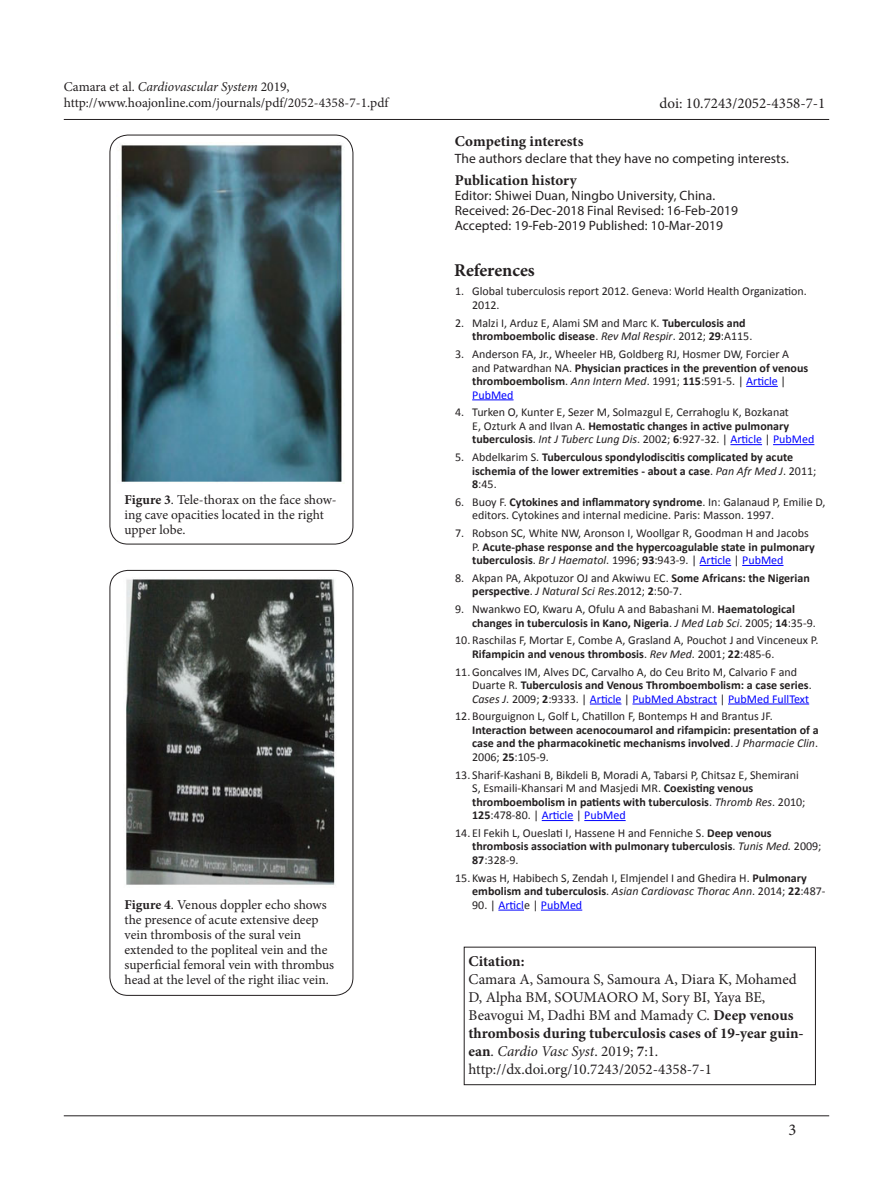
<style>
.page{position:relative;width:893px;height:1191px;background:#fff}
.page>*{position:absolute;margin:0;border:0;box-sizing:border-box;transform-origin:0 0}
.t1{font:700 18px "Minion Pro";letter-spacing:-.005em;color:#231f20}
.t2{font:16.5px "Minion Pro";color:#231f20}
.t3{font:15px/18px "Minion Pro";color:#231f20}
.t4{font:700 15px "Minion Pro";color:#231f20}
.t5{font:13.5px/15px "Minion Pro";color:#231f20}
.t6{font:13.5px/15px "Myriad Pro";letter-spacing:.005em;color:#231f20}
.t7{font:12px/13.5px "Calibri";color:#231f20}
.t8{font:700 12px/13.5px "Calibri";color:#231f20}
.t9{font:12px "Calibri";color:#00f}
.s1{font-style:italic}
.s2{font-weight:700}
.s3{color:#00f}
.s4{font-weight:400}
.s5{font-weight:400;font-style:italic}
.s6{color:#231f20}
</style>
<div class="page">
<hr style="left:64px;top:119px;width:765px;height:1px;background:#231f20">
<hr style="left:64px;top:1115px;width:765px;height:1px;background:#231f20">
<img style="left:120px;top:144px;width:222px;height:338px">
<div style="left:110px;top:135px;width:243px;height:409px;border:1px solid #231f20;border-radius:18px"></div>
<img style="left:126px;top:579px;width:209px;height:306px">
<div style="left:110px;top:570px;width:243px;height:425px;border:1px solid #231f20;border-radius:18px"></div>
<hr style="left:746px;top:386px;width:32px;height:1px;background:#00f">
<hr style="left:472px;top:399px;width:42px;height:1px;background:#00f">
<hr style="left:730px;top:444px;width:32px;height:1px;background:#00f">
<hr style="left:773px;top:444px;width:41px;height:1px;background:#00f">
<hr style="left:700px;top:565px;width:31px;height:1px;background:#00f">
<hr style="left:742px;top:565px;width:41px;height:1px;background:#00f">
<hr style="left:590px;top:703px;width:31px;height:1px;background:#00f">
<hr style="left:632px;top:703px;width:85px;height:1px;background:#00f">
<hr style="left:728px;top:703px;width:81px;height:1px;background:#00f">
<hr style="left:542px;top:820px;width:31px;height:1px;background:#00f">
<hr style="left:584px;top:820px;width:42px;height:1px;background:#00f">
<svg style="left:498px;top:909px;width:26px;height:1px"></svg>
<hr style="left:541px;top:909px;width:41px;height:1px;background:#00f">
<div style="left:464px;top:946px;width:352px;height:139px;border:1px solid #231f20"></div>
<p class="t5" style="left:64px;top:78px;width:326px;line-height:16.2px">Camara et al. <span class="s1">Cardiovascular System</span> 2019, http://www.hoajonline.com/journals/pdf/2052-4358-7-1.pdf</p>
<p class="t5" style="left:125px;top:492px;width:214px"><span class="s2">Figure 3</span>. Tele-thorax on the face show&shy;ing cave opacities located in the right upper lobe.</p>
<p class="t5" style="left:125px;top:897px;width:211px"><span class="s2">Figure 4</span>. Venous doppler echo shows the presence of acute extensive deep vein thrombosis of the sural vein extended to the popliteal vein and the superficial femoral vein with thrombus head at the level of the right iliac vein.</p>
<p class="t3" style="left:660px;top:94px;width:167px">doi: 10.7243/2052-4358-7-1</p>
<p class="t4" style="left:455px;top:131px;width:130px">Competing interests</p>
<p class="t6" style="left:455px;top:151px;width:336px">The authors declare that they have no competing interests.</p>
<p class="t4" style="left:455px;top:170px;width:124px">Publication history</p>
<p class="t6" style="left:455px;top:188px;width:285px">Editor: Shiwei Duan, Ningbo University, China.<br>Received: 26-Dec-2018 Final Revised: 16-Feb-2019<br>Accepted: 19-Feb-2019 Published: 10-Mar-2019</p>
<h1 class="t1" style="left:454px;top:257px;width:82px">References</h1>
<p class="t7" style="left:472px;top:285px;width:336px;text-indent:-17px">1. Global tuberculosis report 2012. Geneva: World Health Organization.<br>2012.</p>
<p class="t7" style="left:472px;top:316px;width:282px;text-indent:-17px">2. Malzi I, Arduz E, Alami SM and Marc K. <span class="s2">Tuberculosis and thromboembolic disease</span>. <span class="s1">Rev Mal Respir</span>. 2012; <span class="s2">29</span>:A115.</p>
<p class="t7" style="left:472px;top:347px;width:337px;text-indent:-17px">3. Anderson FA, Jr., Wheeler HB, Goldberg RJ, Hosmer DW, Forcier A and Patwardhan NA. <span class="s2">Physician practices in the prevention of venous thromboembolism</span>. <span class="s1">Ann Intern Med</span>. 1991; <span class="s2">115</span>:591-5. | <span class="s3">Article</span> | <span class="s3">PubMed</span></p>
<p class="t7" style="left:472px;top:405px;width:344px;text-indent:-17px">4. Turken O, Kunter E, Sezer M, Solmazgul E, Cerrahoglu K, Bozkanat<br>E, Ozturk A and Ilvan A. <span class="s2">Hemostatic changes in active pulmonary tuberculosis</span>. <span class="s1">Int J Tuberc Lung Dis</span>. 2002; <span class="s2">6</span>:927-32. | <span class="s3">Article</span> | <span class="s3">PubMed</span></p>
<p class="t8" style="left:472px;top:450px;width:346px;text-indent:-17px"><span class="s4">5. Abdelkarim S.</span> Tuberculous spondylodiscitis complicated by acute ischemia of the lower extremities - about a case<span class="s4">.</span> <span class="s5">Pan Afr Med J</span><span class="s4">. 2011;<br></span>8<span class="s4">:45.</span></p>
<p class="t7" style="left:472px;top:495px;width:355px;text-indent:-17px">6. Buoy F. <span class="s2">Cytokines and inflammatory syndrome</span>. In: Galanaud P, Emilie D, editors. Cytokines and internal medicine. Paris: Masson. 1997.</p>
<p class="t7" style="left:472px;top:526px;width:344px;text-indent:-17px">7. Robson SC, White NW, Aronson I, Woollgar R, Goodman H and Jacobs<br>P. <span class="s2">Acute-phase response and the hypercoagulable state in pulmonary tuberculosis</span>. <span class="s1">Br J Haematol</span>. 1996; <span class="s2">93</span>:943-9. | <span class="s3">Article</span> | <span class="s3">PubMed</span></p>
<p class="t7" style="left:472px;top:571px;width:339px;text-indent:-17px">8. Akpan PA, Akpotuzor OJ and Akwiwu EC. <span class="s2">Some Africans: the Nigerian perspective</span>. <span class="s1">J Natural Sci Res</span>.2012; <span class="s2">2</span>:50-7.</p>
<p class="t7" style="left:472px;top:602px;width:345px;text-indent:-17px">9. Nwankwo EO, Kwaru A, Ofulu A and Babashani M. <span class="s2">Haematological changes in tuberculosis in Kano, Nigeria</span>. <span class="s1">J Med Lab Sci</span>. 2005; <span class="s2">14</span>:35-9.</p>
<p class="t7" style="left:472px;top:633px;width:348px;text-indent:-17px">10. Raschilas F, Mortar E, Combe A, Grasland A, Pouchot J and Vinceneux P.<br><span class="s2">Rifampicin and venous thrombosis</span>. <span class="s1">Rev Med</span>. 2001; <span class="s2">22</span>:485-6.</p>
<p class="t7" style="left:472px;top:665px;width:341px;text-indent:-17px">11.Goncalves IM, Alves DC, Carvalho A, do Ceu Brito M, Calvario F and<br>Duarte R. <span class="s2">Tuberculosis and Venous Thromboembolism: a case series</span>.<br><span class="s1">Cases J</span>. 2009; <span class="s2">2</span>:9333. | <span class="s3">Article</span> | <span class="s3">PubMed Abstract</span> | <span class="s3">PubMed FullText</span></p>
<p class="t7" style="left:455px;top:709px;width:319px">12. Bourguignon L, Golf L, Chatillon F, Bontemps H and Brantus JF.</p>
<p class="t8" style="left:472px;top:723px;width:348px;text-align:justify">Interaction between acenocoumarol and rifampicin: presentation of a case and the pharmacokinetic mechanisms involved<span class="s4">.</span> <span class="s5">J Pharmacie Clin</span><span class="s4">.<br>2006;</span> 25<span class="s4">:105-9.</span></p>
<p class="t7" style="left:472px;top:768px;width:335px;text-indent:-17px">13. Sharif-Kashani B, Bikdeli B, Moradi A, Tabarsi P, Chitsaz E, Shemirani S, Esmaili-Khansari M and Masjedi MR. <span class="s2">Coexisting venous thromboembolism in patients with tuberculosis</span>. <span class="s1">Thromb Res</span>. 2010; <span class="s2">125</span>:478-80. | <span class="s3">Article</span> | <span class="s3">PubMed</span></p>
<p class="t8" style="left:472px;top:826px;width:351px;text-indent:-17px"><span class="s4">14. El Fekih L, Oueslati I, Hassene H and Fenniche S.</span> Deep venous thrombosis association with pulmonary tuberculosis<span class="s4">.</span> <span class="s5">Tunis Med.</span> <span class="s4">2009;<br></span>87<span class="s4">:328-9.</span></p>
<p class="t7" style="left:472px;top:871px;width:355px;text-indent:-17px">15. Kwas H, Habibech S, Zendah I, Elmjendel I and Ghedira H. <span class="s2">Pulmonary embolism and tuberculosis</span>. <span class="s1">Asian Cardiovasc Thorac Ann</span>. 2014; <span class="s2">22</span>:487-</p>
<p class="t9" style="left:472px;top:897px;width:112px"><span class="s6">90. |</span> Articl<span class="s6">e |</span> PubMed</p>
<p class="t4" style="left:469px;top:950px;width:57px">Citation:</p>
<p class="t3" style="left:469px;top:969px;width:337px">Camara A, Samoura S, Samoura A, Diara K, Mohamed D, Alpha BM, SOUMAORO M, Sory BI, Yaya BE, Beavogui M, Dadhi BM and Mamady C. <span class="s2">Deep venous thrombosis during tuberculosis cases of 19-year guin&shy;ean</span>. <span class="s1">Cardio Vasc Syst</span>. 2019; <span class="s2">7</span>:1. http://dx.doi.org/10.7243/2052-4358-7-1</p>
<h2 class="t2" style="left:789px;top:1118px;width:9px">3</h2>
</div>
